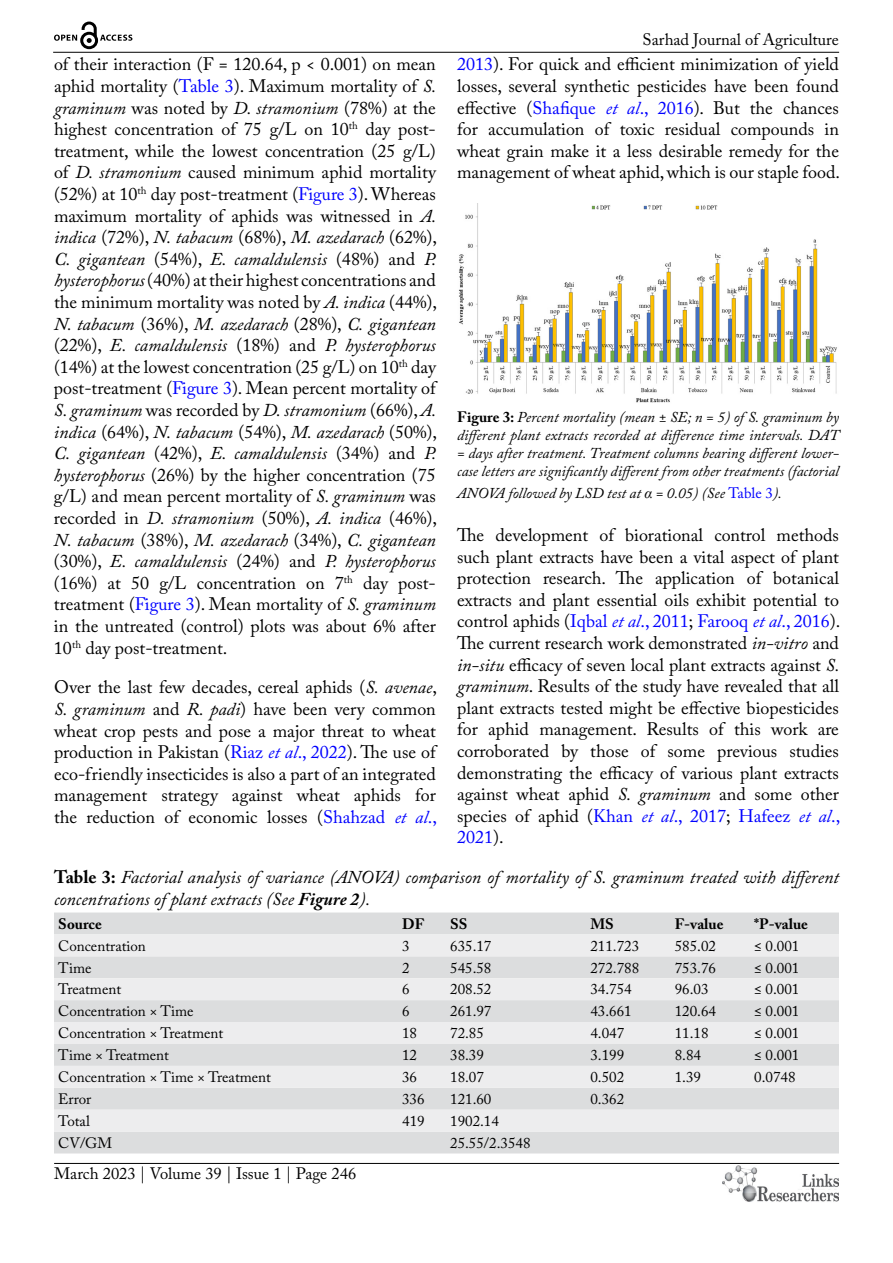
<style>
.page{position:relative;width:893px;height:1263px;background:#fff}
.page>*{position:absolute;margin:0;border:0;box-sizing:border-box;transform-origin:0 0}
.t1{font:18px/21.6px "Adobe Caslon Pro";color:#000;text-align:justify}
.t2{font:italic 18px/21.6px "Adobe Caslon Pro";color:#000}
.t3{font:16.5px "Adobe Caslon Pro";color:#000}
.t4{font:15px "Adobe Caslon Pro";color:#000}
.t5{font:italic 15px/18px "Adobe Caslon Pro";color:#000;text-align:justify}
.t6{font:700 15px "Adobe Caslon Pro";color:#000}
.s1{color:#00f}
.s2{font-style:italic;color:#00f}
.s3{font-style:italic}
.s4{font-weight:700;font-style:normal}
.s5{font-family:"Times New Roman"}
.s6{font-style:normal;color:#00f}
.s7{font-weight:700}
</style>
<div class="page">
<hr style="left:53px;top:52px;width:786px;height:1px;background:#000">
<hr style="left:54px;top:1163px;width:785px;height:1px;background:#000">
<img style="left:722px;top:1166px;width:117px;height:36px">
<svg style="left:54px;top:22px;width:78px;height:27px"></svg>
<img style="left:459px;top:203px;width:378px;height:200px">
<div style="left:54px;top:912px;width:785px;height:241px;background:#dcddde"></div>
<svg style="left:54px;top:934px;width:785px;height:197px;background:#e5e6e7"></svg>
<p class="t3" style="left:643px;top:30px;width:198px">Sarhad Journal of Agriculture</p>
<p class="t1" style="left:457px;top:53px;width:385px"><span class="s1">2013</span>). For quick and efficient minimization of yield losses, several synthetic pesticides have been found effective (<span class="s1">Shafique</span> <span class="s2">et al</span><span class="s1">., 2016</span>). But the chances for accumulation of toxic residual compounds in wheat grain make it a less desirable remedy for the management of wheat aphid, which is our staple food.</p>
<p class="t1" style="left:54px;top:53px;width:385px">of their interaction (F = 120.64, p &lt; 0.001) on mean aphid mortality (<span class="s1">Table 3</span>). Maximum mortality of <span class="s3">S. graminum</span> was noted by <span class="s3">D. stramonium</span> (78%) at the highest concentration of 75 g/L on 10<sup>th</sup> day post&shy;treatment, while the lowest concentration (25 g/L) of <span class="s3">D. stramonium</span> caused minimum aphid mortality (52%) at 10<sup>th</sup> day post-treatment (<span class="s1">Figure 3</span>). Whereas maximum mortality of aphids was witnessed in <span class="s3">A. indica</span> (72%), <span class="s3">N. tabacum</span> (68%), <span class="s3">M. azedarach</span> (62%), <span class="s3">C. gigantean</span> (54%), <span class="s3">E. camaldulensis</span> (48%) and <span class="s3">P. hysterophorus</span> (40%) at their highest concentrations and the minimum mortality was noted by <span class="s3">A. indica</span> (44%), <span class="s3">N. tabacum</span> (36%), <span class="s3">M. azedarach</span> (28%), <span class="s3">C. gigantean </span>(22%), <span class="s3">E. camaldulensis</span> (18%) and <span class="s3">P. hysterophorus </span>(14%) at the lowest concentration (25 g/L) on 10<sup>th</sup> day post-treatment (<span class="s1">Figure 3</span>). Mean percent mortality of <span class="s3">S. graminum</span> was recorded by <span class="s3">D. stramonium</span> (66%), <span class="s3">A. indica</span> (64%), <span class="s3">N. tabacum</span> (54%), <span class="s3">M. azedarach</span> (50%), <span class="s3">C. gigantean</span> (42%), <span class="s3">E. camaldulensis</span> (34%) and <span class="s3">P. hysterophorus</span> (26%) by the higher concentration (75 g/L) and mean percent mortality of <span class="s3">S. graminum</span> was recorded in <span class="s3">D. stramonium</span> (50%), <span class="s3">A. indica</span> (46%), <span class="s3">N. tabacum</span> (38%), <span class="s3">M. azedarach</span> (34%), <span class="s3">C. gigantean </span>(30%), <span class="s3">E. camaldulensis</span> (24%) and <span class="s3">P. hysterophorus </span>(16%) at 50 g/L concentration on 7<sup>th</sup> day post&shy;treatment (<span class="s1">Figure 3</span>). Mean mortality of <span class="s3">S. graminum </span>in the untreated (control) plots was about 6% after 10<sup>th</sup> day post-treatment.</p>
<p class="t1" style="left:54px;top:676px;width:385px">Over the last few decades, cereal aphids (<span class="s3">S. avenae</span>, <span class="s3">S. graminum</span> and <span class="s3">R. padi</span>) have been very common wheat crop pests and pose a major threat to wheat production in Pakistan (<span class="s1">Riaz</span> <span class="s2">et al</span><span class="s1">., 2022</span>). The use of eco-friendly insecticides is also a part of an integrated management strategy against wheat aphids for the reduction of economic losses (<span class="s1">Shahzad</span> <span class="s2">et al</span><span class="s1">.,</span></p>
<p class="t5" style="left:457px;top:408px;width:383px"><span class="s4">Figure 3:</span> Percent mortality (mean ± SE; n = 5) of S. graminum by different plant extracts recorded at difference time intervals. DAT = days after treatment. Treatment columns bearing different lower&shy;case letters are significantly different from other treatments (factorial</p>
<p class="t5" style="left:457px;top:484px;width:326px">ANOVA followed by LSD test at <span class="s5">α</span> = 0.05) (See <span class="s6">Table 3</span>).</p>
<p class="t1" style="left:457px;top:524px;width:385px">The development of biorational control methods such plant extracts have been a vital aspect of plant protection research. The application of botanical extracts and plant essential oils exhibit potential to control aphids (<span class="s1">Iqbal</span> <span class="s2">et al</span><span class="s1">., 2011</span>; <span class="s1">Farooq</span> <span class="s2">et al</span><span class="s1">., 2016</span>).<br>The current research work demonstrated <span class="s3">in-vitro</span> and <span class="s3">in-situ</span> efficacy of seven local plant extracts against <span class="s3">S. graminum</span>. Results of the study have revealed that all plant extracts tested might be effective biopesticides for aphid management. Results of this work are corroborated by those of some previous studies demonstrating the efficacy of various plant extracts against wheat aphid <span class="s3">S. graminum</span> and some other species of aphid (<span class="s1">Khan</span> <span class="s2">et al</span><span class="s1">., 2017</span>; <span class="s1">Hafeez</span> <span class="s2">et al</span><span class="s1">., 2021</span>).</p>
<p class="t2" style="left:54px;top:866px;width:786px"><span class="s4">Table 3:</span> Factorial analysis of variance (ANOVA) comparison of mortality of S. graminum treated with different concentrations of plant extracts (See <span class="s7">Figure 2</span>).</p>
<p class="t6" style="left:58px;top:915px;width:45px">Source</p>
<p class="t6" style="left:402px;top:915px;width:24px">DF</p>
<p class="t6" style="left:450px;top:915px;width:19px">SS</p>
<p class="t6" style="left:590px;top:915px;width:25px">MS</p>
<p class="t6" style="left:675px;top:915px;width:50px">F-value</p>
<p class="t6" style="left:754px;top:915px;width:55px">*P-value</p>
<p class="t4" style="left:58px;top:937px;width:89px">Concentration</p>
<p class="t4" style="left:402px;top:937px;width:9px">3</p>
<p class="t4" style="left:450px;top:937px;width:43px">635.17</p>
<p class="t4" style="left:590px;top:937px;width:50px">211.723</p>
<p class="t4" style="left:675px;top:937px;width:43px">585.02</p>
<p class="t4" style="left:754px;top:937px;width:47px">≤ 0.001</p>
<p class="t4" style="left:58px;top:958px;width:35px">Time</p>
<p class="t4" style="left:402px;top:958px;width:9px">2</p>
<p class="t4" style="left:450px;top:958px;width:43px">545.58</p>
<p class="t4" style="left:590px;top:958px;width:50px">272.788</p>
<p class="t4" style="left:675px;top:958px;width:43px">753.76</p>
<p class="t4" style="left:754px;top:958px;width:47px">≤ 0.001</p>
<p class="t4" style="left:58px;top:980px;width:64px">Treatment</p>
<p class="t4" style="left:402px;top:980px;width:9px">6</p>
<p class="t4" style="left:450px;top:980px;width:43px">208.52</p>
<p class="t4" style="left:590px;top:980px;width:43px">34.754</p>
<p class="t4" style="left:675px;top:980px;width:35px">96.03</p>
<p class="t4" style="left:754px;top:980px;width:47px">≤ 0.001</p>
<p class="t4" style="left:58px;top:1002px;width:137px">Concentration × Time</p>
<p class="t4" style="left:402px;top:1002px;width:9px">6</p>
<p class="t4" style="left:450px;top:1002px;width:43px">261.97</p>
<p class="t4" style="left:590px;top:1002px;width:43px">43.661</p>
<p class="t4" style="left:675px;top:1002px;width:43px">120.64</p>
<p class="t4" style="left:754px;top:1002px;width:47px">≤ 0.001</p>
<p class="t4" style="left:58px;top:1024px;width:167px">Concentration × Treatment</p>
<p class="t4" style="left:402px;top:1024px;width:16px">18</p>
<p class="t4" style="left:450px;top:1024px;width:35px">72.85</p>
<p class="t4" style="left:590px;top:1024px;width:35px">4.047</p>
<p class="t4" style="left:675px;top:1024px;width:35px">11.18</p>
<p class="t4" style="left:754px;top:1024px;width:47px">≤ 0.001</p>
<p class="t4" style="left:58px;top:1046px;width:112px">Time × Treatment</p>
<p class="t4" style="left:402px;top:1046px;width:16px">12</p>
<p class="t4" style="left:450px;top:1046px;width:35px">38.39</p>
<p class="t4" style="left:590px;top:1046px;width:35px">3.199</p>
<p class="t4" style="left:675px;top:1046px;width:28px">8.84</p>
<p class="t4" style="left:754px;top:1046px;width:47px">≤ 0.001</p>
<p class="t4" style="left:58px;top:1068px;width:214px">Concentration × Time × Treatment</p>
<p class="t4" style="left:402px;top:1068px;width:16px">36</p>
<p class="t4" style="left:450px;top:1068px;width:35px">18.07</p>
<p class="t4" style="left:590px;top:1068px;width:35px">0.502</p>
<p class="t4" style="left:675px;top:1068px;width:28px">1.39</p>
<p class="t4" style="left:754px;top:1068px;width:43px">0.0748</p>
<p class="t4" style="left:58px;top:1090px;width:35px">Error</p>
<p class="t4" style="left:402px;top:1090px;width:24px">336</p>
<p class="t4" style="left:450px;top:1090px;width:43px">121.60</p>
<p class="t4" style="left:590px;top:1090px;width:35px">0.362</p>
<p class="t4" style="left:58px;top:1112px;width:33px">Total</p>
<p class="t4" style="left:402px;top:1112px;width:24px">419</p>
<p class="t4" style="left:450px;top:1112px;width:50px">1902.14</p>
<p class="t4" style="left:58px;top:1134px;width:56px">CV/GM</p>
<p class="t4" style="left:450px;top:1134px;width:82px">25.55/2.3548</p>
<p class="t3" style="left:54px;top:1164px;width:304px">March 2023 | Volume 39 | Issue 1 | Page 246</p>
</div>
